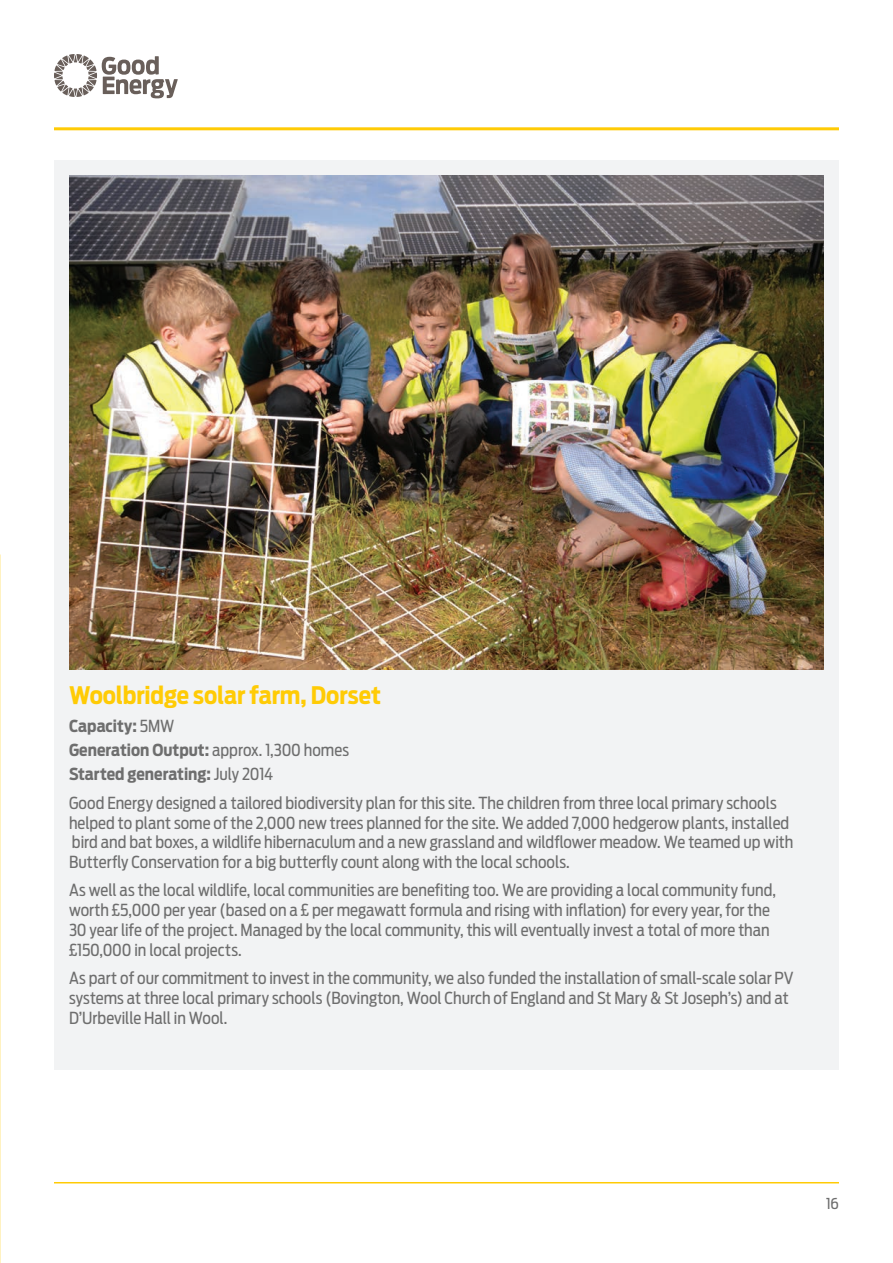
<style>
.page{position:relative;width:893px;height:1263px;background:#fff}
.page>*{position:absolute;margin:0;border:0;box-sizing:border-box;transform-origin:0 0}
.t1{font:700 24px "Antenna Cond";letter-spacing:-.005em;color:#ffcb05}
.t2{font:16.5px/19.8px "Antenna Cond";color:#6e6e6e}
.t3{font:700 16.5px "Antenna Cond";color:#6e6e6e}
.t4{font:15px "Antenna Cond";color:#6e6e6e}
.s1{font-weight:400}
</style>
<div class="page">
<div style="left:54px;top:160px;width:785px;height:910px;background:#f2f3f4"></div>
<img style="left:69px;top:175px;width:755px;height:495px">
<svg style="left:54px;top:54px;width:124px;height:44px"></svg>
<hr style="left:54px;top:127px;width:785px;height:3px;background:#ffcb05">
<hr style="left:54px;top:1182px;width:785px;height:1px;background:#ffcb05">
<p class="t1" style="left:69px;top:681px;width:314px">Woolbridge solar farm, Dorset</p>
<p class="t3" style="left:69px;top:716px;width:107px">Capacity: <span class="s1">5MW</span></p>
<p class="t3" style="left:69px;top:740px;width:282px">Generation Output: <span class="s1">approx. 1,300 homes</span></p>
<p class="t3" style="left:69px;top:764px;width:206px">Started generating: <span class="s1">July 2014</span></p>
<p class="t2" style="left:69px;top:793px;width:726px">Good Energy designed a tailored biodiversity plan for this site. The children from three local primary schools helped to plant some of the 2,000 new trees planned for the site. We added 7,000 hedgerow plants, installed bird and bat boxes, a wildlife hibernaculum and a new grassland and wildflower meadow. We teamed up with Butterfly Conservation for a big butterfly count along with the local schools.</p>
<p class="t2" style="left:69px;top:880px;width:708px">As well as the local wildlife, local communities are benefiting too. We are providing a local community fund, worth £5,000 per year (based on a £ per megawatt formula and rising with inflation) for every year, for the 30 year life of the project. Managed by the local community, this will eventually invest a total of more than £150,000 in local projects.</p>
<p class="t2" style="left:69px;top:968px;width:726px">As part of our commitment to invest in the community, we also funded the installation of small-scale solar PV systems at three local primary schools (Bovington, Wool Church of England and St Mary &amp; St Joseph’s) and at<br>D’Urbeville Hall in Wool.</p>
<p class="t4" style="left:826px;top:1194px;width:14px">16</p>
</div>
